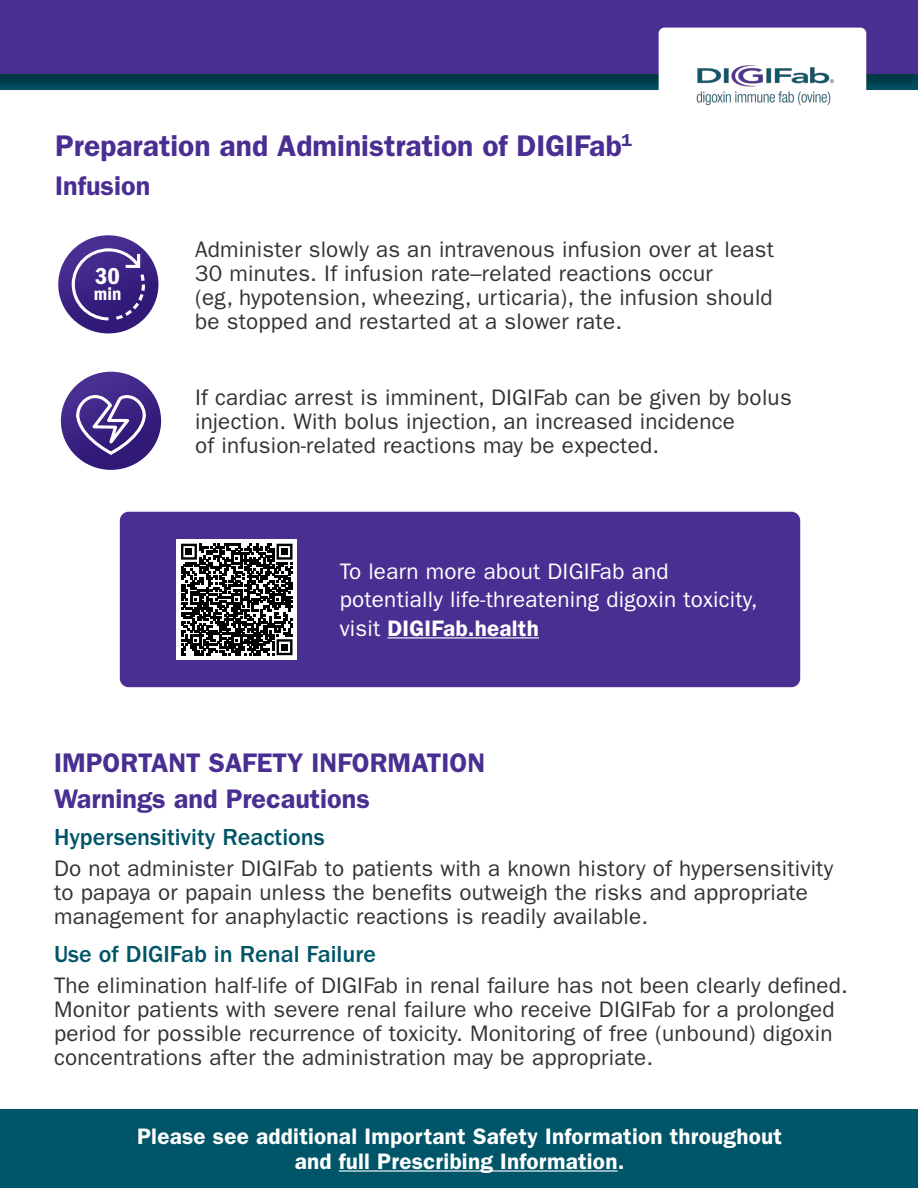
<style>
.page{position:relative;width:918px;height:1188px;background:#fff}
.page>*{position:absolute;margin:0;border:0;box-sizing:border-box;transform-origin:0 0}
.t1{font:600 30px "ITC Franklin Gothic Std";color:#492f92}
.t2{font:600 27px/36px "ITC Franklin Gothic Std";color:#492f92}
.t3{font:500 24px "ITC Franklin Gothic Std";color:#005568}
.t4{font:23.85px "ITC Franklin Gothic Std Dm Cd";color:#fff}
.t5{font:22.5px/24px "ITC Franklin Gothic Std";letter-spacing:.01em;color:#333}
.t6{font:22.5px/28.5px "ITC Franklin Gothic Std";letter-spacing:.01em;color:#fff}
.t7{font:600 22.5px/24.3px "ITC Franklin Gothic Std";letter-spacing:.01em;color:#fff;text-align:center}
.t8{font:18.9px "ITC Franklin Gothic Std Dm Cd";color:#fff}
.s1{font-weight:600}
</style>
<div class="page">
<div style="left:0;top:1110px;width:918px;height:78px;background:#005568"></div>
<div style="left:0;top:2px;width:918px;height:91px;background:#000;opacity:.35"></div>
<div style="left:0;top:0;width:918px;height:74px;background:#492f92"></div>
<svg style="left:58px;top:235px;width:100px;height:98px"></svg>
<svg style="left:61px;top:372px;width:100px;height:98px"></svg>
<div style="left:659px;top:28px;width:207px;height:65px;background:#fff"></div>
<img style="left:686px;top:53px;width:156px;height:53px">
<hr style="left:339px;top:1170px;width:279px;height:2px;background:#fff">
<div style="left:120px;top:512px;width:680px;height:175px;background:#492f92;border-radius:9px"></div>
<hr style="left:387px;top:637px;width:152px;height:1px;background:#fff">
<div style="left:176px;top:539px;width:121px;height:121px;background:#fff"></div>
<svg style="left:181px;top:544px;width:111px;height:111px"></svg>
<div style="left:281px;top:548px;width:7px;height:7px;background:#000"></div>
<div style="left:186px;top:548px;width:6px;height:7px;background:#000"></div>
<div style="left:281px;top:644px;width:7px;height:7px;background:#000"></div>
<h1 class="t1" style="left:55px;top:128px;width:578px">Preparation and Administration of DIGIFab<sup>1</sup></h1>
<p class="t2" style="left:55px;top:167px;width:97px">Infusion</p>
<p class="t4" style="left:95px;top:263px;width:26px">30</p>
<p class="t8" style="left:94px;top:282px;width:29px">min</p>
<p class="t5" style="left:195px;top:237px;width:580px">Administer slowly as an intravenous infusion over at least 30 minutes. If infusion rate–related reactions occur<br>(eg, hypotension, wheezing, urticaria), the infusion should be stopped and restarted at a slower rate.</p>
<p class="t5" style="left:195px;top:386px;width:598px">If cardiac arrest is imminent, DIGIFab can be given by bolus injection. With bolus injection, an increased incidence<br>of infusion-related reactions may be expected.</p>
<p class="t6" style="left:340px;top:557px;width:419px">To learn more about DIGIFab and potentially life-threatening digoxin toxicity, visit <span class="s1">DIGIFab.health</span></p>
<p class="t2" style="left:54px;top:745px;width:433px">IMPORTANT SAFETY INFORMATION<br>Warnings and Precautions</p>
<p class="t3" style="left:54px;top:823px;width:272px">Hypersensitivity Reactions</p>
<p class="t5" style="left:54px;top:856px;width:781px">Do not administer DIGIFab to patients with a known history of hypersensitivity to papaya or papain unless the benefits outweigh the risks and appropriate management for anaphylactic reactions is readily available.</p>
<p class="t3" style="left:54px;top:941px;width:323px">Use of DIGIFab in Renal Failure</p>
<p class="t5" style="left:54px;top:974px;width:796px">The elimination half-life of DIGIFab in renal failure has not been clearly defined.<br>Monitor patients with severe renal failure who receive DIGIFab for a prolonged period for possible recurrence of toxicity. Monitoring of free (unbound) digoxin concentrations after the administration may be appropriate.</p>
<p class="t7" style="left:137px;top:1125px;width:646px">Please see additional Important Safety Information throughout and full Prescribing Information.</p>
</div>
